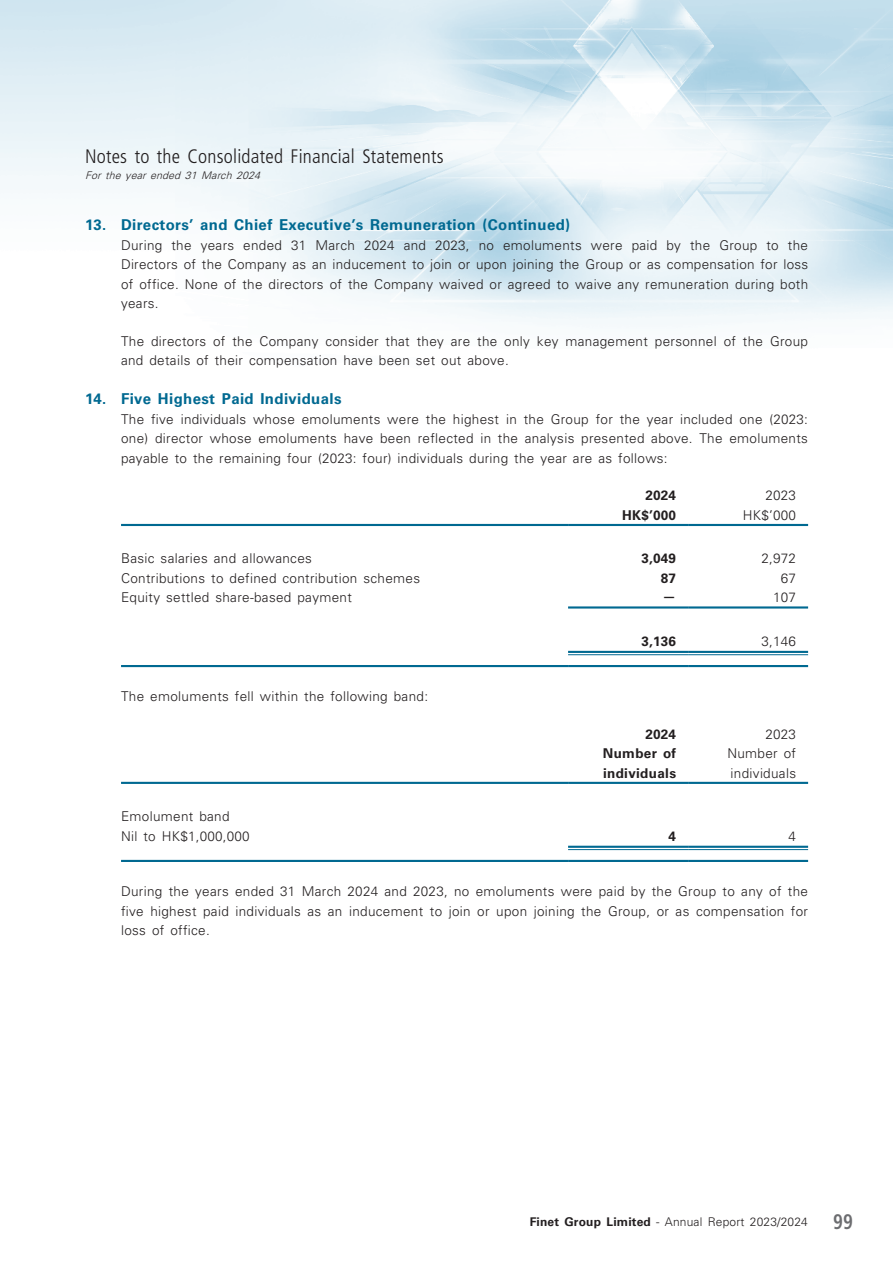
<style>
.page{position:relative;width:893px;height:1263px;background:#fff}
.page>*{position:absolute;margin:0;border:0;box-sizing:border-box;transform-origin:0 0}
.t1{font:300 condensed 19.5px "Frutiger LT Std";letter-spacing:.01em;color:#231f20}
._03_H1{font:700 15px "Univers LT Std";letter-spacing:.025em;color:#006991}
._01_Body_Text{font:300 13.5px/19.5px "Univers LT Std";letter-spacing:.025em;color:#231f20;text-align:justify}
._15_Table_Stub{font:300 13.5px "Univers LT Std";letter-spacing:.025em;color:#231f20}
._01_Body_Text-2{font:700 13.5px/19.5px "Univers LT Std";letter-spacing:.025em;color:#231f20}
.t2{font:300 12px "Univers LT Std";letter-spacing:.015em;color:#231f20}
.t3{font:italic 300 10.5px "Univers LT Std";color:#231f20}
.s1{font-weight:700}
.s2{font-family:"Frutiger LT Std";font-weight:700;font-stretch:condensed;font-size:21px;color:#6c6d70}
</style>
<div class="page">
<img style="left:0;top:0;width:893px;height:862px">
<hr style="left:121px;top:524px;width:447px;height:2px;background:#006991">
<hr style="left:568px;top:524px;width:120px;height:2px;background:#006991">
<hr style="left:688px;top:524px;width:120px;height:2px;background:#006991">
<hr style="left:568px;top:606px;width:120px;height:2px;background:#006991">
<hr style="left:688px;top:606px;width:120px;height:2px;background:#006991">
<hr style="left:568px;top:651px;width:120px;height:2px;background:#006991">
<hr style="left:568px;top:654px;width:120px;height:1px;background:#006991">
<hr style="left:688px;top:651px;width:120px;height:2px;background:#006991">
<hr style="left:688px;top:654px;width:120px;height:1px;background:#006991">
<hr style="left:121px;top:665px;width:447px;height:2px;background:#006991">
<hr style="left:568px;top:665px;width:120px;height:2px;background:#006991">
<hr style="left:688px;top:665px;width:120px;height:2px;background:#006991">
<hr style="left:121px;top:782px;width:447px;height:2px;background:#006991">
<hr style="left:568px;top:782px;width:120px;height:2px;background:#006991">
<hr style="left:688px;top:782px;width:120px;height:2px;background:#006991">
<hr style="left:568px;top:846px;width:120px;height:2px;background:#006991">
<hr style="left:568px;top:849px;width:120px;height:1px;background:#006991">
<hr style="left:688px;top:846px;width:120px;height:2px;background:#006991">
<hr style="left:688px;top:849px;width:120px;height:1px;background:#006991">
<hr style="left:121px;top:860px;width:447px;height:2px;background:#006991">
<hr style="left:568px;top:860px;width:120px;height:2px;background:#006991">
<hr style="left:688px;top:860px;width:120px;height:2px;background:#006991">
<h1 class="t1" style="left:85px;top:145px;width:360px">Notes to the Consolidated Financial Statements</h1>
<p class="t3" style="left:85px;top:169px;width:180px">For the year ended 31 March 2024</p>
<p class="_03_H1" style="left:85px;top:216px;width:487px">13. Directors’ and Chief Executive’s Remuneration (Continued)</p>
<p class="_01_Body_Text" style="left:121px;top:235px;width:689px">During the years ended 31 March 2024 and 2023, no emoluments were paid by the Group to the Directors of the Company as an inducement to join or upon joining the Group or as compensation for loss of office. None of the directors of the Company waived or agreed to waive any remuneration during both years.</p>
<p class="_01_Body_Text" style="left:121px;top:331px;width:688px">The directors of the Company consider that they are the only key management personnel of the Group and details of their compensation have been set out above.</p>
<p class="_03_H1" style="left:85px;top:390px;width:258px">14. Five Highest Paid Individuals</p>
<p class="_01_Body_Text" style="left:121px;top:409px;width:688px">The five individuals whose emoluments were the highest in the Group for the year included one (2023: one) director whose emoluments have been reflected in the analysis presented above. The emoluments payable to the remaining four (2023: four) individuals during the year are as follows:</p>
<p class="_01_Body_Text-2" style="left:645px;top:486px;width:32px">2024</p>
<p class="_01_Body_Text" style="left:765px;top:486px;width:32px">2023</p>
<p class="_01_Body_Text-2" style="left:622px;top:505px;width:56px">HK$’000</p>
<p class="_01_Body_Text" style="left:743px;top:505px;width:55px">HK$’000</p>
<p class="_15_Table_Stub" style="left:121px;top:550px;width:192px">Basic salaries and allowances</p>
<p class="_01_Body_Text-2" style="left:642px;top:549px;width:36px">3,049</p>
<p class="_01_Body_Text" style="left:762px;top:549px;width:36px">2,972</p>
<p class="_15_Table_Stub" style="left:121px;top:570px;width:301px">Contributions to defined contribution schemes</p>
<p class="_01_Body_Text-2" style="left:661px;top:568px;width:17px">87</p>
<p class="_01_Body_Text" style="left:781px;top:568px;width:17px">67</p>
<p class="_15_Table_Stub" style="left:121px;top:589px;width:232px">Equity settled share-based payment</p>
<p class="_01_Body_Text-2" style="left:663px;top:587px;width:15px">—</p>
<p class="_01_Body_Text" style="left:773px;top:588px;width:24px">107</p>
<p class="_01_Body_Text-2" style="left:642px;top:631px;width:36px">3,136</p>
<p class="_01_Body_Text" style="left:762px;top:631px;width:36px">3,146</p>
<p class="_01_Body_Text" style="left:121px;top:687px;width:309px">The emoluments fell within the following band:</p>
<p class="_01_Body_Text-2" style="left:645px;top:724px;width:32px">2024</p>
<p class="_01_Body_Text" style="left:765px;top:724px;width:32px">2023</p>
<p class="_01_Body_Text-2" style="left:603px;top:744px;width:75px">Number of individuals</p>
<p class="_01_Body_Text" style="left:727px;top:744px;width:70px">Number of individuals</p>
<p class="_15_Table_Stub" style="left:121px;top:808px;width:110px">Emolument band</p>
<p class="_15_Table_Stub" style="left:121px;top:828px;width:130px">Nil to HK$1,000,000</p>
<p class="_01_Body_Text-2" style="left:669px;top:826px;width:9px">4</p>
<p class="_01_Body_Text" style="left:789px;top:826px;width:9px">4</p>
<p class="_01_Body_Text" style="left:121px;top:881px;width:689px">During the years ended 31 March 2024 and 2023, no emoluments were paid by the Group to any of the five highest paid individuals as an inducement to join or upon joining the Group, or as compensation for loss of office.</p>
<p class="t2" style="left:530px;top:1214px;width:325px"><span class="s1">Finet Group Limited</span> - Annual Report 2023/2024 <span class="s2">99</span></p>
</div>
